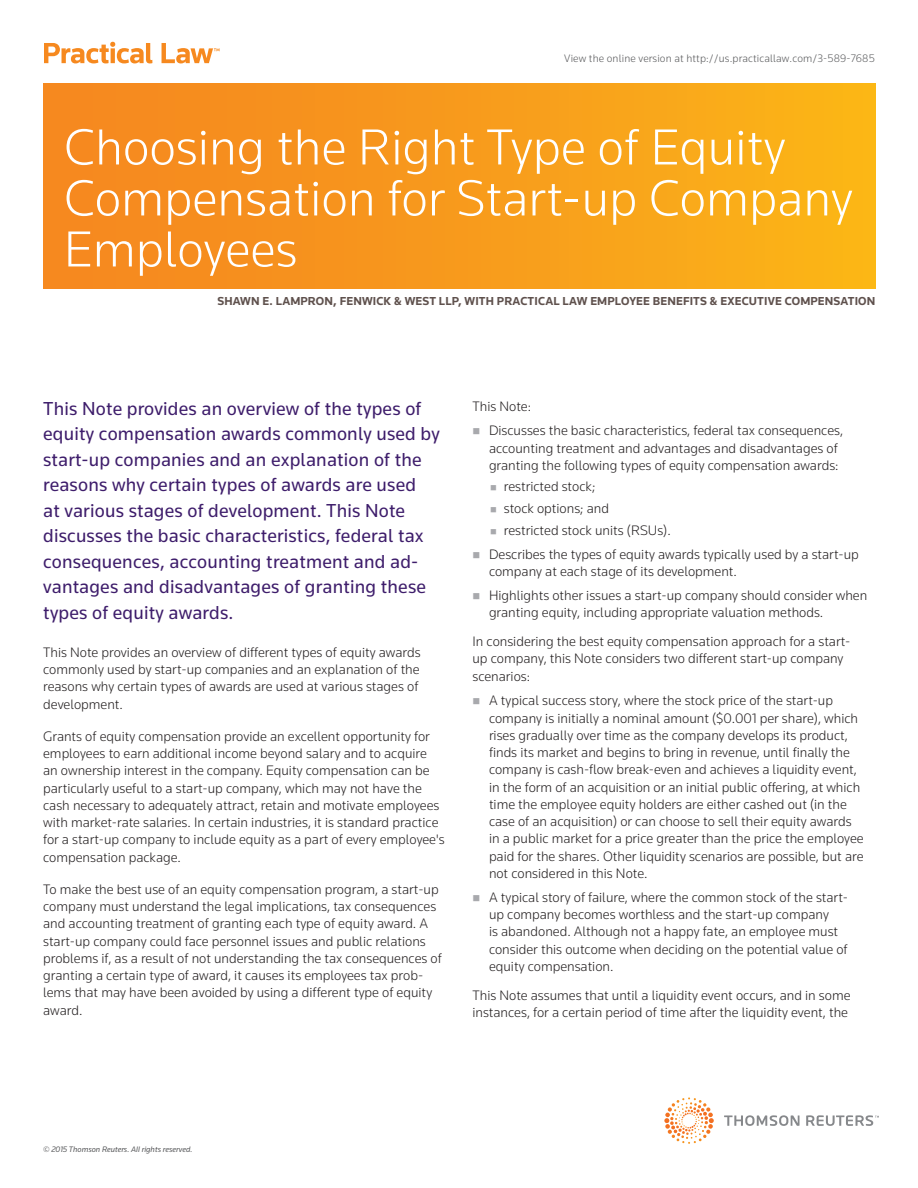
<style>
.page{position:relative;width:918px;height:1188px;background:#fff}
.page>*{position:absolute;margin:0;border:0;box-sizing:border-box;transform-origin:0 0}
._01_Document_Title{font:300 52.5px/51px "Knowledge";color:#fff}
.t1{font:19.5px/25.5px "Knowledge";letter-spacing:.01em;color:#3e1d6b}
.t2{font:300 14.25px/17.2px "Knowledge";color:#231f20}
.t3{font:700 12px "Knowledge";letter-spacing:.01em;color:#5f514d}
.PL_Author{font:300 11.25px "Knowledge";letter-spacing:.01em;color:#57585a}
.t4{font:italic 8.25px "Knowledge";color:#57585a}
</style>
<div class="page">
<div style="left:44px;top:83px;width:831px;height:205px;background:linear-gradient(to right,#f58420,#fbb417)"></div>
<svg style="left:44px;top:42px;width:175px;height:21px"></svg>
<svg style="left:724px;top:1115px;width:155px;height:11px"></svg>
<svg style="left:664px;top:1097px;width:50px;height:44px"></svg>
<p class="PL_Author" style="left:564px;top:51px;width:312px">View the online version at http://us.practicallaw.com/3-589-7685</p>
<p class="_01_Document_Title" style="left:64px;top:121px;width:790px">Choosing the Right Type of Equity<br>Compensation for Start-up Company<br>Employees</p>
<p class="t3" style="left:217px;top:293px;width:659px">SHAWN E. LAMPRON, FENWICK &amp; WEST LLP, WITH PRACTICAL LAW EMPLOYEE BENEFITS &amp; EXECUTIVE COMPENSATION</p>
<p class="t1" style="left:43px;top:395px;width:398px">This Note provides an overview of the types of equity compensation awards commonly used by start-up companies and an explanation of the reasons why certain types of awards are used<br>at various stages of development. This Note discusses the basic characteristics, federal tax consequences, accounting treatment and ad&shy;vantages and disadvantages of granting these types of equity awards.</p>
<p class="t2" style="left:43px;top:643px;width:379px">This Note provides an overview of different types of equity awards commonly used by start-up companies and an explanation of the reasons why certain types of awards are used at various stages of development.</p>
<p class="t2" style="left:43px;top:727px;width:403px">Grants of equity compensation provide an excellent opportunity for employees to earn additional income beyond salary and to acquire an ownership interest in the company. Equity compensation can be particularly useful to a start-up company, which may not have the cash necessary to adequately attract, retain and motivate employees with market-rate salaries. In certain industries, it is standard practice for a start-up company to include equity as a part of every employee's compensation package.</p>
<p class="t2" style="left:43px;top:880px;width:400px">To make the best use of an equity compensation program, a start-up company must understand the legal implications, tax consequences and accounting treatment of granting each type of equity award. A start-up company could face personnel issues and public relations problems if, as a result of not understanding the tax consequences of granting a certain type of award, it causes its employees tax prob&shy;lems that may have been avoided by using a different type of equity award.</p>
<p class="t2" style="left:472px;top:397px;width:60px">This Note:</p>
<p class="t2" style="left:489px;top:422px;width:356px">Discusses the basic characteristics, federal tax consequences, accounting treatment and advantages and disadvantages of granting the following types of equity compensation awards:</p>
<p class="t2" style="left:504px;top:478px;width:93px">restricted stock;</p>
<p class="t2" style="left:504px;top:499px;width:107px">stock options; and</p>
<p class="t2" style="left:504px;top:521px;width:169px">restricted stock units (RSUs).</p>
<p class="t2" style="left:489px;top:545px;width:371px">Describes the types of equity awards typically used by a start-up company at each stage of its development.</p>
<p class="t2" style="left:489px;top:586px;width:380px">Highlights other issues a start-up company should consider when granting equity, including appropriate valuation methods.</p>
<p class="t2" style="left:472px;top:633px;width:379px">In considering the best equity compensation approach for a start&shy;up company, this Note considers two different start-up company scenarios:</p>
<p class="t2" style="left:489px;top:692px;width:376px">A typical success story, where the stock price of the start-up company is initially a nominal amount ($0.001 per share), which rises gradually over time as the company develops its product, finds its market and begins to bring in revenue, until finally the company is cash-flow break-even and achieves a liquidity event, in the form of an acquisition or an initial public offering, at which time the employee equity holders are either cashed out (in the case of an acquisition) or can choose to sell their equity awards in a public market for a price greater than the price the employee paid for the shares. Other liquidity scenarios are possible, but are not considered in this Note.</p>
<p class="t2" style="left:489px;top:888px;width:361px">A typical story of failure, where the common stock of the start&shy;up company becomes worthless and the start-up company<br>is abandoned. Although not a happy fate, an employee must consider this outcome when deciding on the potential value of equity compensation.</p>
<p class="t2" style="left:472px;top:986px;width:379px">This Note assumes that until a liquidity event occurs, and in some instances, for a certain period of time after the liquidity event, the</p>
<p class="t4" style="left:43px;top:1144px;width:151px">© 2015 Thomson Reuters. All rights reserved.</p>
</div>
